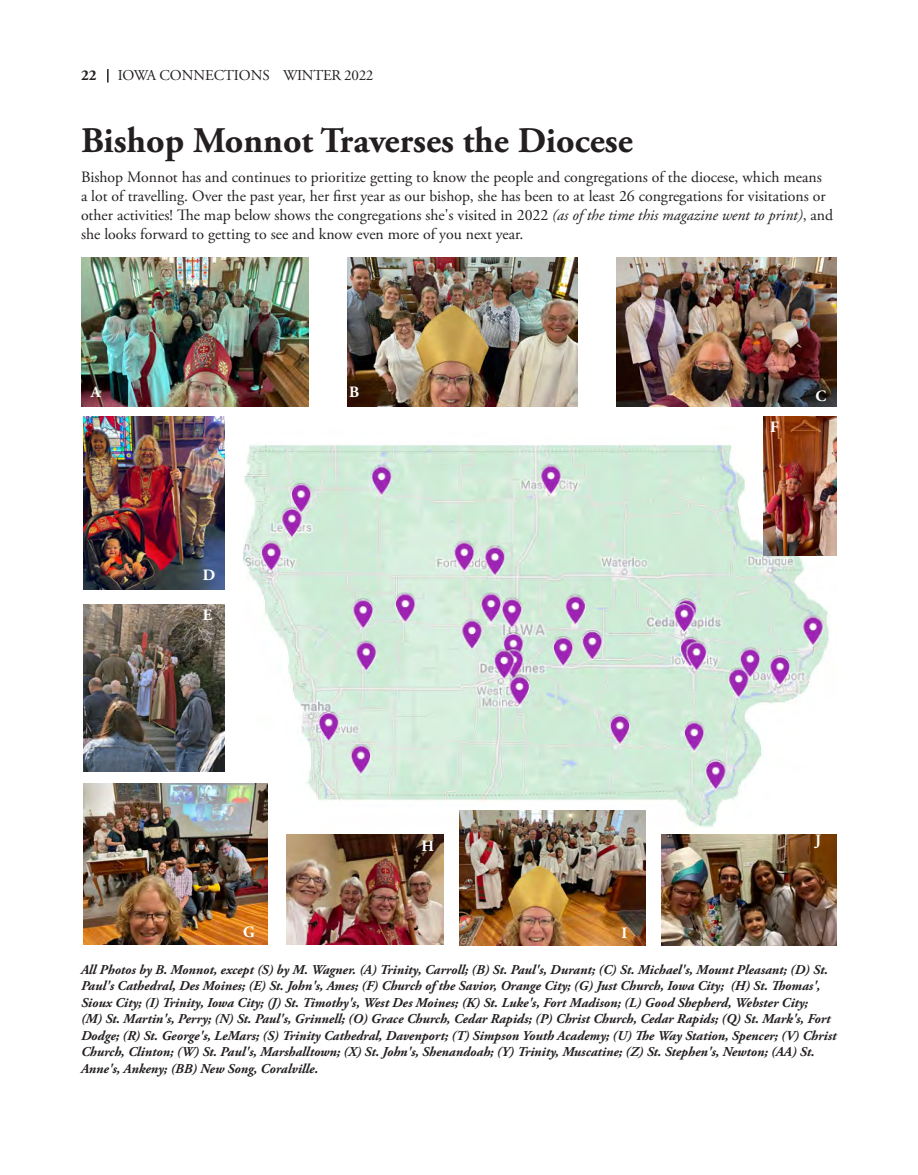
<style>
.page{position:relative;width:918px;height:1175px;background:#fff}
.page>*{position:absolute;margin:0;border:0;box-sizing:border-box;transform-origin:0 0}
.Head_36_bold{font:700 36px "Adobe Garamond Pro";color:#231f20}
.Article_Body_Text{font:15.75px/18.8px "Adobe Garamond Pro";color:#231f20}
.Article_Body_Text-2{font:700 15.75px "Adobe Garamond Pro";color:#fff}
.t1{font:15px "Adobe Garamond Pro";letter-spacing:-.005em;color:#231f20}
.t2{font:700 15px "Adobe Garamond Pro";color:#231f20}
.Article_Body_Text-3{font:italic 700 13.5px/16.5px "Adobe Garamond Pro";color:#231f20}
.s1{font-style:italic}
</style>
<div class="page">
<svg style="left:107px;top:69px;width:2px;height:13px"></svg>
<img style="left:243px;top:428px;width:594px;height:411px">
<img style="left:616px;top:258px;width:221px;height:148px">
<img style="left:347px;top:258px;width:231px;height:148px">
<img style="left:287px;top:834px;width:156px;height:110px">
<img style="left:662px;top:834px;width:175px;height:111px">
<img style="left:81px;top:258px;width:227px;height:148px">
<img style="left:83px;top:417px;width:142px;height:173px">
<img style="left:764px;top:417px;width:73px;height:138px">
<img style="left:83px;top:604px;width:142px;height:167px">
<img style="left:83px;top:783px;width:184px;height:161px">
<img style="left:459px;top:810px;width:187px;height:135px">
<p class="t2" style="left:81px;top:66px;width:17px">22</p>
<p class="t1" style="left:118px;top:66px;width:257px">IOWA CONNECTIONS WINTER 2022</p>
<p class="Head_36_bold" style="left:81px;top:119px;width:553px">Bishop Monnot Traverses the Diocese</p>
<p class="Article_Body_Text" style="left:81px;top:169px;width:754px">Bishop Monnot has and continues to prioritize getting to know the people and congregations of the diocese, which means<br>a lot of travelling. Over the past year, her first year as our bishop, she has been to at least 26 congregations for visitations or other activities! The map below shows the congregations she's visited in 2022 <span class="s1">(as of the time this magazine went to print)</span>, and she looks forward to getting to see and know even more of you next year.</p>
<p class="Article_Body_Text-2" style="left:91px;top:383px;width:11px">A</p>
<p class="Article_Body_Text-2" style="left:349px;top:383px;width:12px">B</p>
<p class="Article_Body_Text-2" style="left:815px;top:387px;width:12px">C</p>
<p class="Article_Body_Text-2" style="left:203px;top:566px;width:14px">D</p>
<p class="Article_Body_Text-2" style="left:203px;top:606px;width:11px">E</p>
<p class="Article_Body_Text-2" style="left:243px;top:918px;width:10px">F</p>
<p class="Article_Body_Text-2" style="left:243px;top:922px;width:13px">G</p>
<p class="Article_Body_Text-2" style="left:770px;top:418px;width:10px">F</p>
<p class="Article_Body_Text-2" style="left:422px;top:837px;width:14px">H</p>
<p class="Article_Body_Text-2" style="left:815px;top:831px;width:8px">J</p>
<p class="Article_Body_Text-2" style="left:622px;top:924px;width:7px">I</p>
<p class="Article_Body_Text-3" style="left:81px;top:961px;width:757px">All Photos by B. Monnot, except (S) by M. Wagner. (A) Trinity, Carroll; (B) St. Paul's, Durant; (C) St. Michael's, Mount Pleasant; (D) St.<br>Paul's Cathedral, Des Moines; (E) St. John's, Ames; (F) Church of the Savior, Orange City; (G) Just Church, Iowa City; (H) St. Thomas', Sioux City; (I) Trinity, Iowa City; (J) St. Timothy's, West Des Moines; (K) St. Luke's, Fort Madison; (L) Good Shepherd, Webster City;<br>(M) St. Martin's, Perry; (N) St. Paul's, Grinnell; (O) Grace Church, Cedar Rapids; (P) Christ Church, Cedar Rapids; (Q) St. Mark's, Fort Dodge; (R) St. George's, LeMars; (S) Trinity Cathedral, Davenport; (T) Simpson Youth Academy; (U) The Way Station, Spencer; (V) Christ Church, Clinton; (W) St. Paul's, Marshalltown; (X) St. John's, Shenandoah; (Y) Trinity, Muscatine; (Z) St. Stephen's, Newton; (AA) St.<br>Anne's, Ankeny; (BB) New Song, Coralville.</p>
</div>
